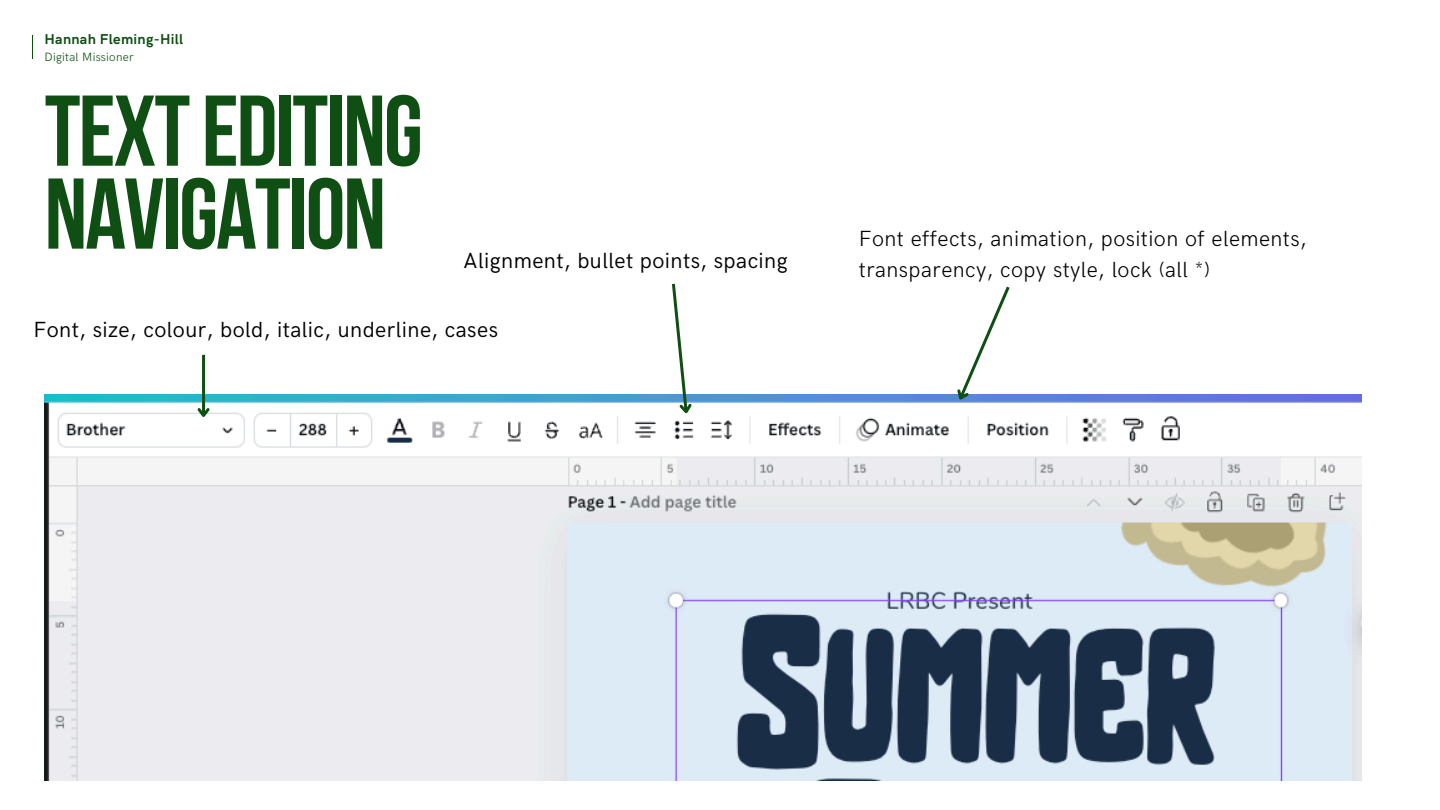
<style>
.page{position:relative;width:1440px;height:810px;background:#fff}
.page>*{position:absolute;margin:0;border:0;box-sizing:border-box;transform-origin:0 0}
.t1{font:100.3px/82.9px "Bebas Neue Cyrillic";letter-spacing:-.02em;color:#0f4f14}
.t2{font:300 22px/30.8px "HK Grotesk";letter-spacing:.02em;color:#000}
.t3{font:22px "HK Grotesk";letter-spacing:.02em;color:#000}
.t4{font:700 14.4px "HK Grotesk";letter-spacing:.02em;color:#0f4f14}
.t5{font:300 12px "HK Grotesk";letter-spacing:.02em;color:#0f4f14}
</style>
<div class="page">
<img style="left:45px;top:395px;width:1317px;height:386px">
<svg style="left:951px;top:286px;width:61px;height:120px"></svg>
<svg style="left:670px;top:283px;width:25px;height:135px"></svg>
<hr style="left:202px;top:355px;width:3px;height:61px;background:#0f4f14">
<svg style="left:195px;top:405px;width:17px;height:16px"></svg>
<p class="t4" style="left:45px;top:31px;width:140px">Hannah Fleming-Hill</p>
<p class="t5" style="left:45px;top:50px;width:91px">Digital Missioner</p>
<h1 class="t1" style="left:45px;top:99px;width:380px">TEXTEDITING<br>NAVIGATION</h1>
<p class="t3" style="left:464px;top:248px;width:326px">Alignment, bullet points, spacing</p>
<p class="t3" style="left:34px;top:317px;width:466px">Font, size, colour, bold, italic, underline, cases</p>
<h3 class="t2" style="left:859px;top:224px;width:449px">Font effects, animation, position of elements, transparency, copy style, lock (all *)</h3>
</div>
